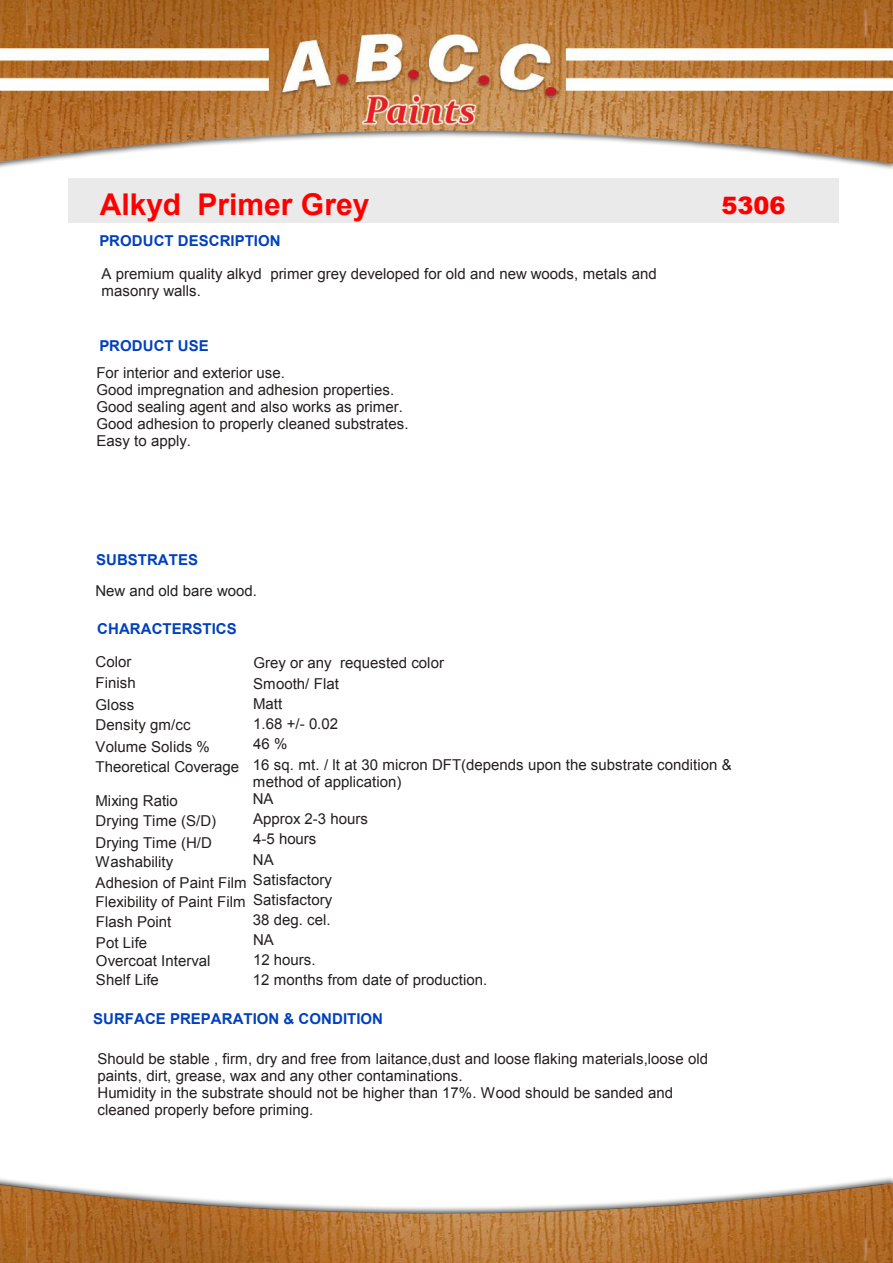
<style>
.page{position:relative;width:893px;height:1263px;background:#fff}
.page>*{position:absolute;margin:0;border:0;box-sizing:border-box;transform-origin:0 0}
.t1{font:700 30px "Arial";color:#f00}
.t2{font:900 24px "Arial";color:#f00}
.t3{font:15px/20.2px "Arial";color:#241f1f}
.t4{font:700 15px "Arial";letter-spacing:.005em;color:#0040bf}
</style>
<div class="page">
<img style="left:0;top:0;width:893px;height:1263px">
<div style="left:68px;top:179px;width:771px;height:44px;background:#ebeaea"></div>
<h1 class="t1" style="left:100px;top:185px;width:271px">Alkyd Primer Grey</h1>
<h2 class="t2" style="left:721px;top:188px;width:66px">5306</h2>
<p class="t4" style="left:99px;top:231px;width:183px">PRODUCT DESCRIPTION</p>
<p class="t3" style="left:101px;top:265px;width:557px;line-height:17.1px">A premium quality alkyd primer grey developed for old and new woods, metals and masonry walls.</p>
<p class="t4" style="left:99px;top:335px;width:111px">PRODUCT USE</p>
<p class="t3" style="left:96px;top:364px;width:314px;line-height:17.1px">For interior and exterior use.<br>Good impregnation and adhesion properties.<br>Good sealing agent and also works as primer.<br>Good adhesion to properly cleaned substrates.<br>Easy to apply.</p>
<p class="t4" style="left:96px;top:550px;width:103px">SUBSTRATES</p>
<p class="t3" style="left:95px;top:581px;width:163px">New and old bare wood.</p>
<p class="t4" style="left:97px;top:619px;width:141px">CHARACTERSTICS</p>
<p class="t3" style="left:96px;top:652px;width:37px">Color</p>
<p class="t3" style="left:253px;top:653px;width:480px">Grey or any requested color<br>Smooth/ Flat<br>Matt<br>1.68 +/- 0.02<br>46 %<br>16 sq. mt. / lt at 30 micron DFT(depends upon the substrate condition &amp;</p>
<p class="t3" style="left:253px;top:773px;width:150px;line-height:17.1px">method of application)<br>NA</p>
<p class="t3" style="left:253px;top:809px;width:117px">Approx 2-3 hours<br>4-5 hours<br>NA<br>Satisfactory<br>Satisfactory<br>38 deg. cel.<br>NA<br>12 hours.</p>
<p class="t3" style="left:96px;top:673px;width:42px">Finish</p>
<p class="t3" style="left:96px;top:694px;width:40px">Gloss</p>
<p class="t3" style="left:96px;top:714px;width:97px">Density gm/cc</p>
<p class="t3" style="left:96px;top:737px;width:116px">Volume Solids %</p>
<p class="t3" style="left:96px;top:757px;width:145px">Theoretical Coverage</p>
<p class="t3" style="left:96px;top:791px;width:84px">Mixing Ratio</p>
<p class="t3" style="left:96px;top:811px;width:122px">Drying Time (S/D)</p>
<p class="t3" style="left:96px;top:832px;width:118px">Drying Time (H/D</p>
<p class="t3" style="left:96px;top:852px;width:79px">Washability</p>
<p class="t3" style="left:96px;top:873px;width:153px">Adhesion of Paint Film</p>
<p class="t3" style="left:96px;top:892px;width:151px">Flexibility of Paint Film</p>
<p class="t3" style="left:96px;top:912px;width:77px">Flash Point</p>
<p class="t3" style="left:96px;top:932px;width:53px">Pot Life</p>
<p class="t3" style="left:96px;top:950px;width:116px">Overcoat Interval</p>
<p class="t3" style="left:96px;top:970px;width:65px">Shelf Life</p>
<p class="t3" style="left:253px;top:970px;width:236px">12 months from date of production.</p>
<p class="t4" style="left:93px;top:1009px;width:291px">SURFACE PREPARATION &amp; CONDITION</p>
<p class="t3" style="left:98px;top:1050px;width:612px;line-height:17.1px">Should be stable , firm, dry and free from laitance,dust and loose flaking materials,loose old paints, dirt, grease, wax and any other contaminations.<br>Humidity in the substrate should not be higher than 17%. Wood should be sanded and cleaned properly before priming.</p>
</div>
